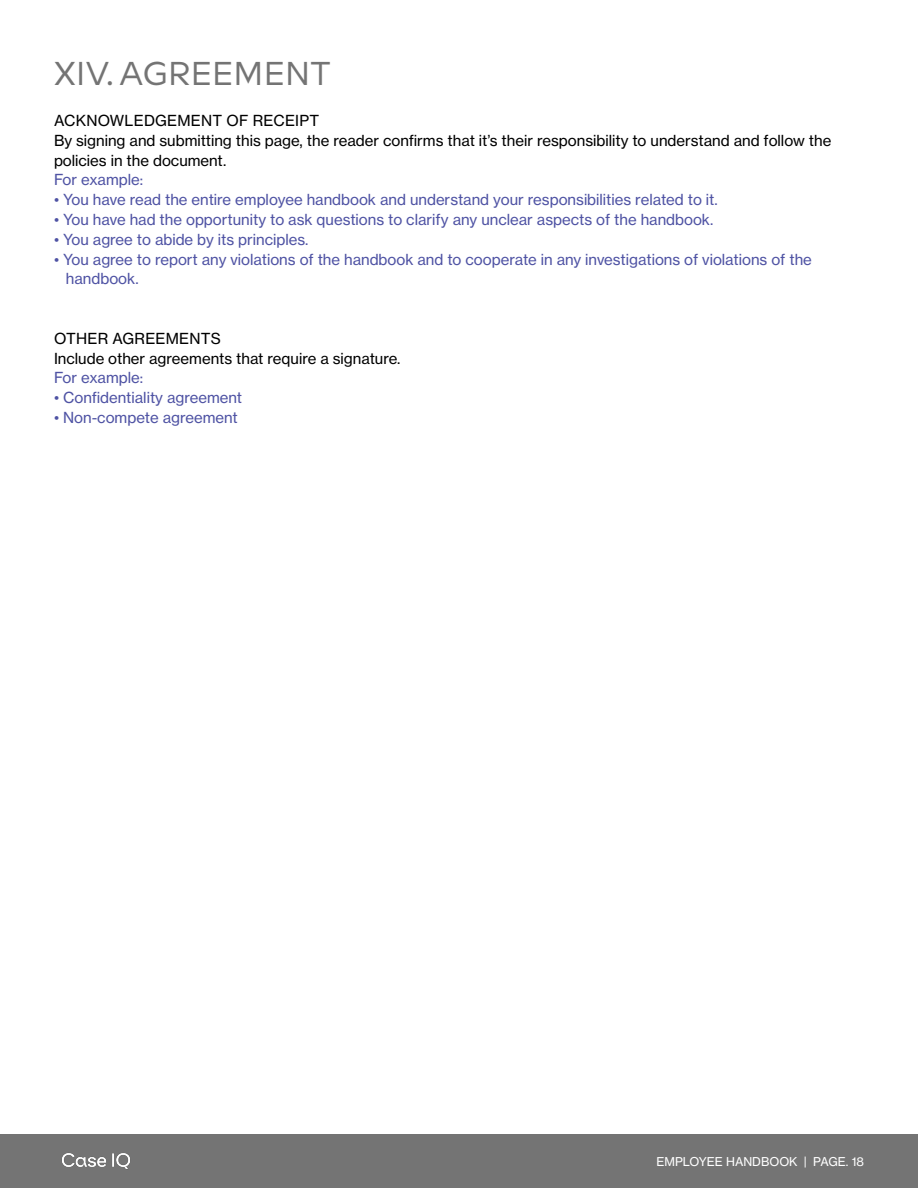
<style>
.page{position:relative;width:918px;height:1188px;background:#fff}
.page>*{position:absolute;margin:0;border:0;box-sizing:border-box;transform-origin:0 0}
.t1{font:33px "RB Multima";letter-spacing:.01em;color:#747474}
.t2{font:15px "N Haas Grotesk TX Pro 55 Rg";color:#4f53a4}
.t3{font:15px/19.8px "N Haas Grotesk TX Pro 55 Rg";color:#000}
.t4{font:12px "N Haas Grotesk TX Pro 55 Rg";color:#fff}
</style>
<div class="page">
<div style="left:0;top:1134px;width:918px;height:54px;background:#747474"></div>
<img style="left:62px;top:1153px;width:68px;height:16px">
<p class="t1" style="left:54px;top:54px;width:278px">XIV. AGREEMENT</p>
<p class="t3" style="left:54px;top:111px;width:267px">ACKNOWLEDGEMENT OF RECEIPT</p>
<p class="t3" style="left:54px;top:130px;width:779px">By signing and submitting this page, the reader confirms that it’s their responsibility to understand and follow the policies in the document.</p>
<p class="t2" style="left:54px;top:171px;width:91px">For example:</p>
<p class="t2" style="left:54px;top:190px;width:665px">• You have read the entire employee handbook and understand your responsibilities related to it.</p>
<p class="t2" style="left:54px;top:210px;width:661px">• You have had the opportunity to ask questions to clarify any unclear aspects of the handbook.</p>
<p class="t2" style="left:54px;top:230px;width:256px">• You agree to abide by its principles.</p>
<p class="t2" style="left:54px;top:250px;width:759px">• You agree to report any violations of the handbook and to cooperate in any investigations of violations of the</p>
<p class="t2" style="left:66px;top:270px;width:74px">handbook.</p>
<p class="t3" style="left:54px;top:328px;width:168px">OTHER AGREEMENTS</p>
<p class="t3" style="left:54px;top:348px;width:348px">Include other agreements that require a signature.</p>
<p class="t2" style="left:54px;top:369px;width:91px">For example:</p>
<p class="t2" style="left:54px;top:388px;width:190px">• Confidentiality agreement</p>
<p class="t2" style="left:54px;top:408px;width:185px">• Non-compete agreement</p>
<p class="t4" style="left:657px;top:1154px;width:209px">EMPLOYEE HANDBOOK | PAGE. 18</p>
</div>
